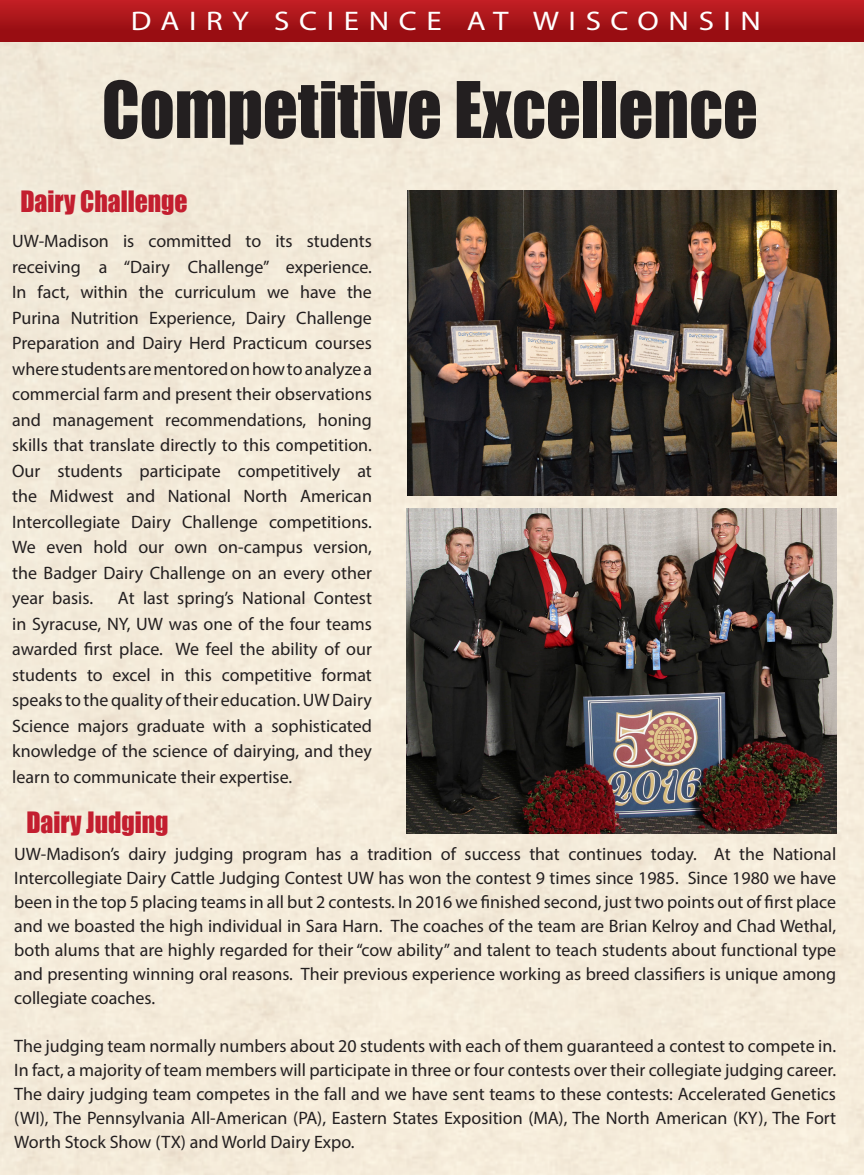
<style>
.page{position:relative;width:864px;height:1175px;background:#fff}
.page>*{position:absolute;margin:0;border:0;box-sizing:border-box;transform-origin:0 0}
.t1{font:72px "Impact";color:#231f20;scale:.95 1}
.t2{font:27px "Impact";color:#c31e2f;scale:.95 1}
.t3{font:27px "Myriad Pro";letter-spacing:.31em;color:#fff;scale:1.15 1}
.t4{font:18px/25.5px "Myriad Pro";color:#231f20;text-align:justify}
</style>
<div class="page">
<div style="left:0;top:41px;width:864px;height:1133px;background:#f4ebda"></div>
<div style="left:0;top:0;width:864px;height:41px;background:linear-gradient(to bottom,#c11f24,#900a0f)"></div>
<img style="left:406px;top:508px;width:431px;height:325px">
<img style="left:407px;top:191px;width:429px;height:304px">
<p class="t3" style="left:131px;top:4px;width:550px">DAIRY SCIENCE AT WISCONSIN</p>
<p class="t1" style="left:102px;top:54px;width:692px">Competitive Excellence</p>
<p class="t2" style="left:20px;top:181px;width:178px">Dairy Challenge</p>
<p class="t4" style="left:12px;top:228px;width:361px">UW-Madison is committed to its students receiving a “Dairy Challenge” experience.<br>In fact, within the curriculum we have the Purina Nutrition Experience, Dairy Challenge Preparation and Dairy Herd Practicum courses where students are mentored on how to analyze a commercial farm and present their observations and management recommendations, honing skills that translate directly to this competition.<br>Our students participate competitively at the Midwest and National North American Intercollegiate Dairy Challenge competitions.<br>We even hold our own on-campus version, the Badger Dairy Challenge on an every other year basis.</p>
<p class="t4" style="left:12px;top:585px;width:361px;text-indent:106px">At last spring’s National Contest in Syracuse, NY, UW was one of the four teams awarded first place. We feel the ability of our students to excel in this competitive format speaks to the quality of their education. UW Dairy Science majors graduate with a sophisticated knowledge of the science of dairying, and they learn to communicate their expertise.</p>
<p class="t2" style="left:26px;top:801px;width:151px">Dairy Judging</p>
<p class="t4" style="left:14px;top:841px;width:824px;line-height:24px">UW-Madison’s dairy judging program has a tradition of success that continues today. At the National Intercollegiate Dairy Cattle Judging Contest UW has won the contest 9 times since 1985. Since 1980 we have been in the top 5 placing teams in all but 2 contests. In 2016 we finished second, just two points out of first place and we boasted the high individual in Sara Harn. The coaches of the team are Brian Kelroy and Chad Wethal, both alums that are highly regarded for their “cow ability” and talent to teach students about functional type and presenting winning oral reasons. Their previous experience working as breed classifiers is unique among collegiate coaches.</p>
<p class="t4" style="left:14px;top:1033px;width:824px;line-height:24px">The judging team normally numbers about 20 students with each of them guaranteed a contest to compete in.<br>In fact, a majority of team members will participate in three or four contests over their collegiate judging career.<br>The dairy judging team competes in the fall and we have sent teams to these contests: Accelerated Genetics (WI), The Pennsylvania All-American (PA), Eastern States Exposition (MA), The North American (KY), The Fort Worth Stock Show (TX) and World Dairy Expo.</p>
</div>
